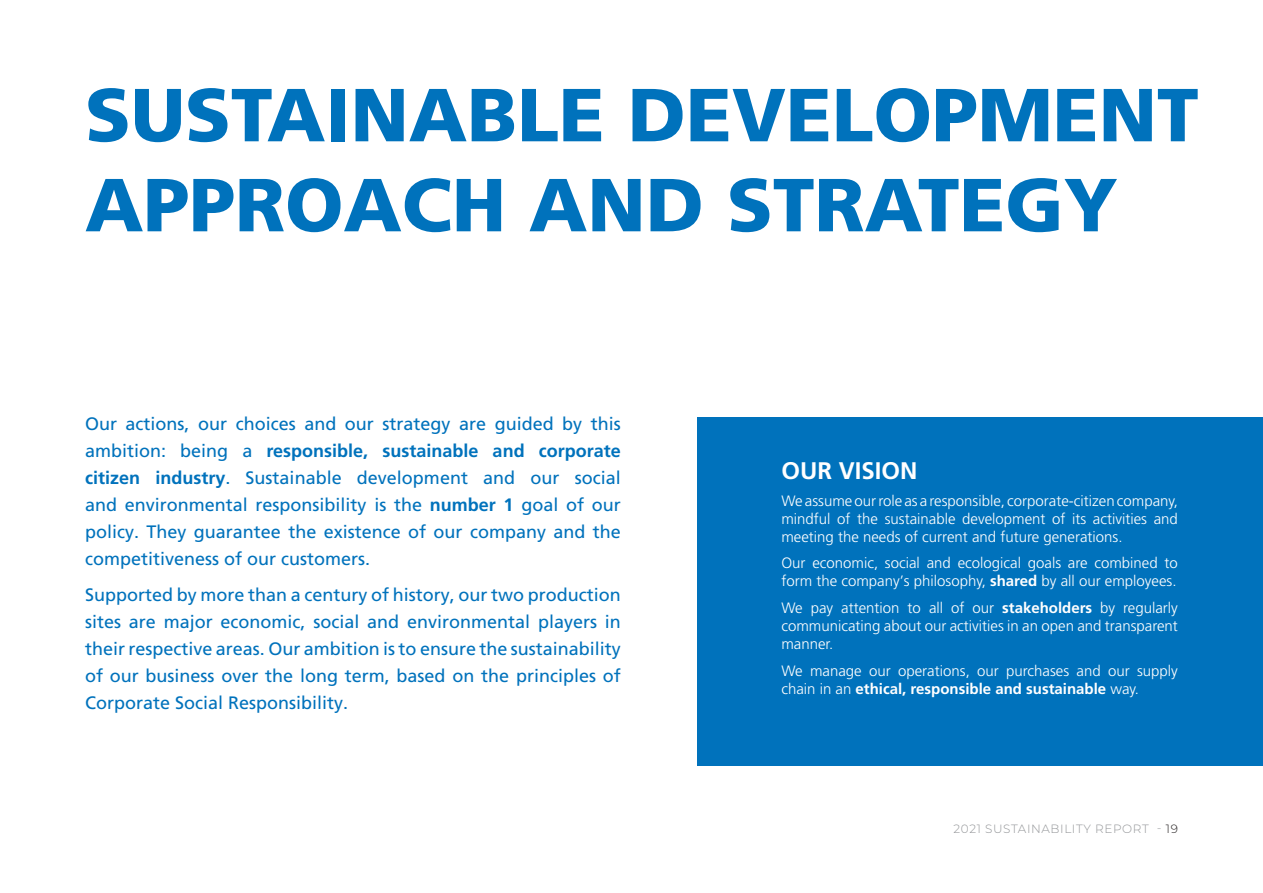
<style>
.page{position:relative;width:1263px;height:893px;background:#fff}
.page>*{position:absolute;margin:0;border:0;box-sizing:border-box;transform-origin:0 0}
.Heading_1{font:900 75px/90px "Frutiger LT Pro";color:#0072bc}
.t1{font:700 24px "Frutiger LT Std";color:#fff}
.t2{font:18px/27px "Frutiger LT Pro";color:#0072bc;text-align:justify}
.t3{font:300 15px/18px "Frutiger LT Std";color:#fff;text-align:justify}
.t4{font:300 12px "Montserrat";letter-spacing:.05em;color:#939598}
.s1{font-weight:700}
.s2{font-family:"Frutiger LT Pro"}
.s3{color:#231f20}
</style>
<div class="page">
<div style="left:697px;top:417px;width:566px;height:348px;background:#0072bc"></div>
<p class="Heading_1" style="left:85px;top:70px;width:1115px">SUSTAINABLE DEVELOPMENT<br>APPROACH AND STRATEGY</p>
<p class="t2" style="left:85px;top:410px;width:537px">Our actions, our choices and our strategy are guided by this ambition: being a <span class="s1">responsible, sustainable and corporate citizen industry</span>. Sustainable development and our social and environmental responsibility is the <span class="s1">number 1</span> goal of our policy. They guarantee the existence of our company and the competitiveness of our customers.</p>
<p class="t2" style="left:85px;top:581px;width:537px">Supported by more than a century of history, our two production sites are major economic, social and environmental players in their respective areas. Our ambition is to ensure the sustainability of our business over the long term, based on the principles of Corporate Social Responsibility.</p>
<p class="t1" style="left:781px;top:457px;width:138px">OUR VISION</p>
<p class="t3" style="left:781px;top:492px;width:398px">We assume our role as a responsible, corporate-citizen company, mindful of the sustainable development of its activities and meeting the needs of current and future generations.</p>
<p class="t3" style="left:781px;top:554px;width:398px">Our economic, social and ecological goals are combined to form the company<span class="s2">’</span>s philosophy, <span class="s1">shared</span> by all our employees.</p>
<p class="t3" style="left:781px;top:599px;width:398px">We pay attention to all of our <span class="s1">stakeholders</span> by regularly communicating about our activities in an open and transparent manner.</p>
<p class="t3" style="left:781px;top:661px;width:398px">We manage our operations, our purchases and our supply chain in an <span class="s1">ethical, responsible and sustainable</span> way.</p>
<p class="t4" style="left:953px;top:820px;width:226px">2021 SUSTAINABILITY REPORT - <span class="s3">19</span></p>
</div>
